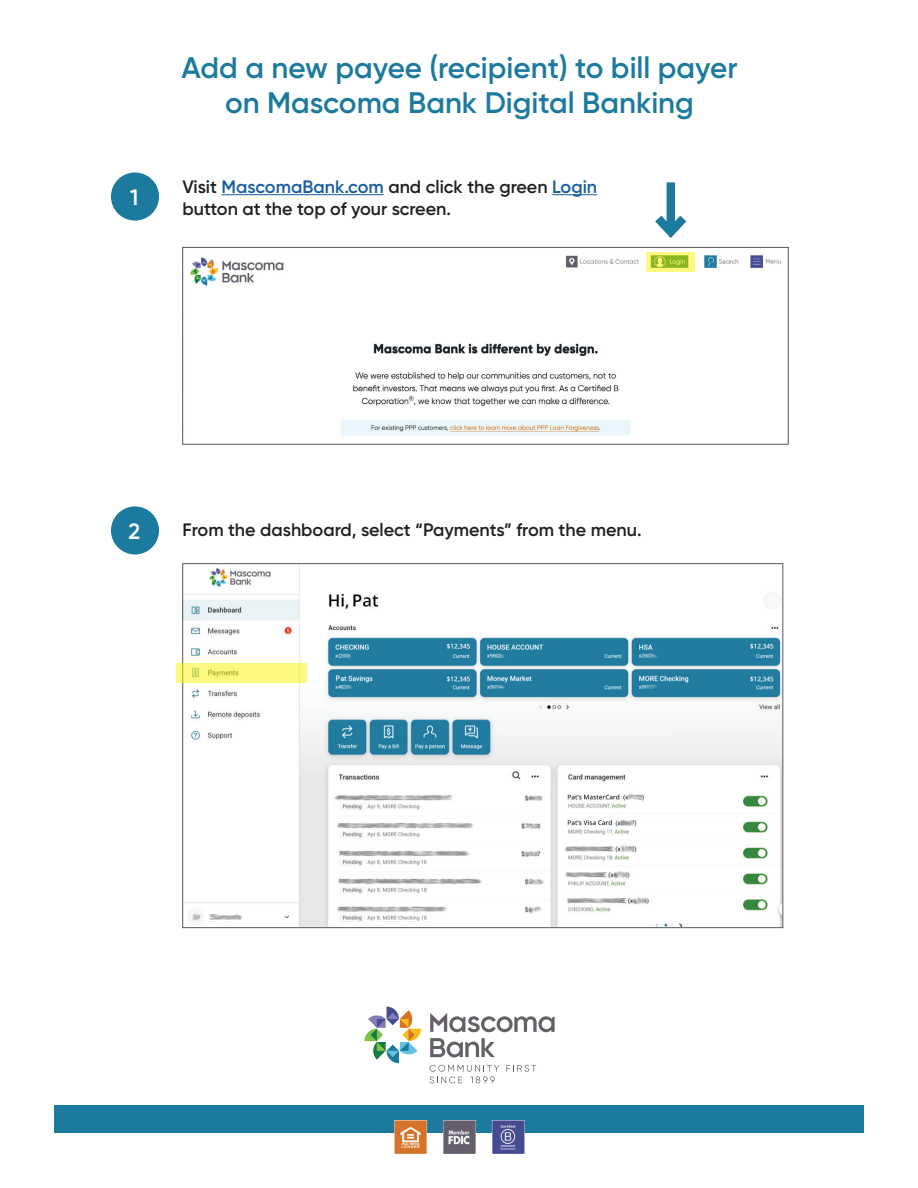
<style>
.page{position:relative;width:918px;height:1188px;background:#fff}
.page>*{position:absolute;margin:0;border:0;box-sizing:border-box;transform-origin:0 0}
.t1{font:600 29.7px/35.7px "Gilroy";color:#1d7a9f;text-align:center}
.t2{font:600 22.2px "Gilroy";color:#fff}
.t3{font:600 18px/21.6px "Gilroy";color:#231f20}
.s1{color:#175d9e}
</style>
<div class="page">
<div style="left:54px;top:1105px;width:810px;height:28px;background:#1d7a9f"></div>
<svg style="left:430px;top:1038px;width:65px;height:19px"></svg>
<svg style="left:430px;top:1013px;width:125px;height:19px"></svg>
<svg style="left:364px;top:1007px;width:57px;height:56px"></svg>
<svg style="left:506px;top:1065px;width:30px;height:7px"></svg>
<svg style="left:430px;top:1065px;width:69px;height:18px"></svg>
<img style="left:394px;top:1121px;width:131px;height:33px">
<div style="left:111px;top:506px;width:48px;height:49px;background:#1d7a9f;border-radius:50%"></div>
<img style="left:185px;top:565px;width:596px;height:361px">
<hr style="left:221px;top:194px;width:163px;height:1px;background:#175d9e">
<hr style="left:552px;top:194px;width:45px;height:1px;background:#175d9e">
<div style="left:111px;top:173px;width:48px;height:48px;background:#1d7a9f;border-radius:50%"></div>
<img style="left:190px;top:252px;width:591px;height:184px">
<div style="left:183px;top:247px;width:605px;height:197px;border:1px solid #57585a"></div>
<svg style="left:647px;top:252px;width:48px;height:19px"></svg>
<svg style="left:176px;top:663px;width:131px;height:19px;background:#faf47c"></svg>
<div style="left:667px;top:182px;width:8px;height:50px;background:#1d7a9f"></div>
<svg style="left:655px;top:207px;width:32px;height:31px"></svg>
<p class="t2" style="left:130px;top:184px;width:10px">1</p>
<h1 class="t1" style="left:181px;top:49px;width:558px">Add a new payee (recipient) to bill payer on Mascoma Bank Digital Banking</h1>
<p class="t3" style="left:183px;top:176px;width:416px">Visit <span class="s1">MascomaBank.com</span> and click the green <span class="s1">Login </span>button at the top of your screen.</p>
<p class="t2" style="left:128px;top:518px;width:13px">2</p>
<p class="t3" style="left:183px;top:519px;width:461px">From the dashboard, select “Payments” from the menu.</p>
</div>
